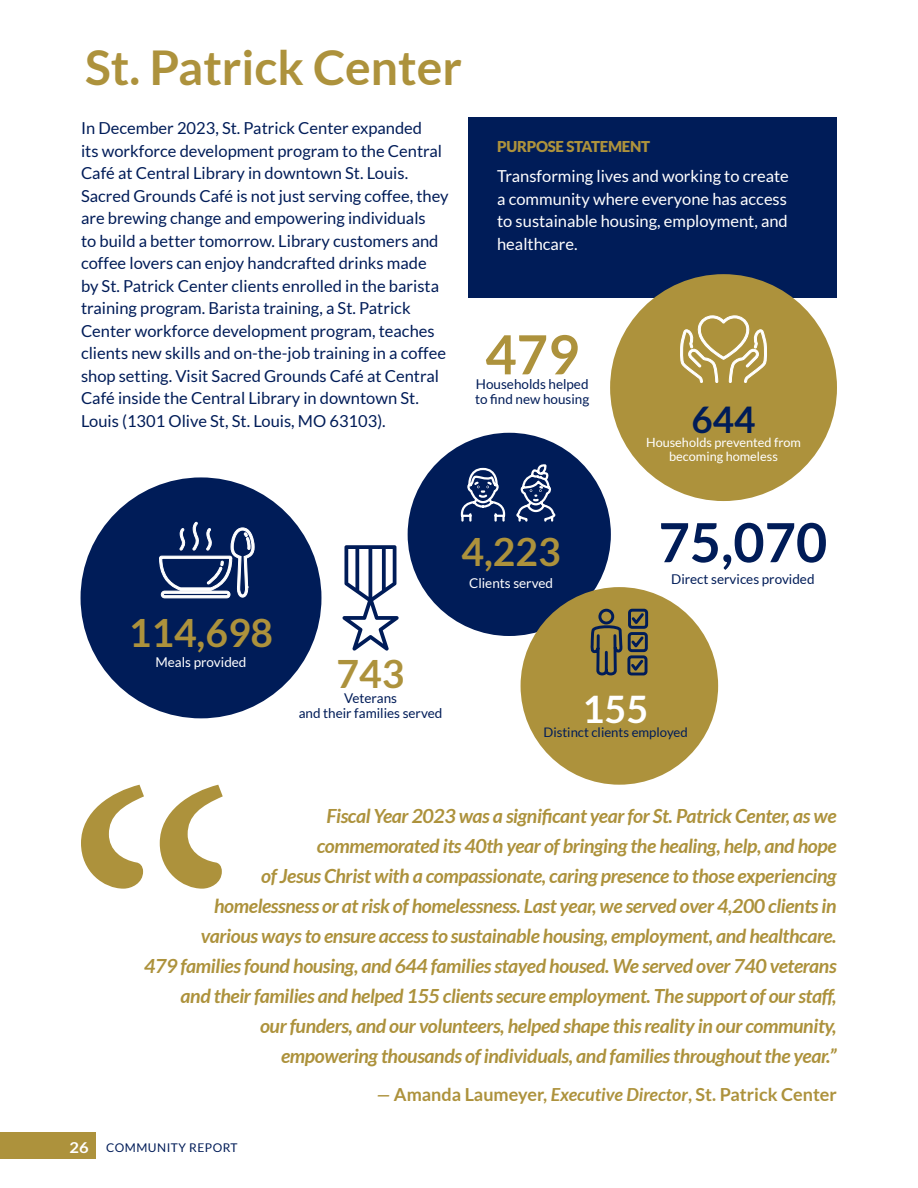
<style>
.page{position:relative;width:918px;height:1188px;background:#fff}
.page>*{position:absolute;margin:0;border:0;box-sizing:border-box;transform-origin:0 0}
.t1{font:700 54px "Lato";color:#001c58}
.t2{font:700 54px "Lato";color:#ad923c}
.t3{font:700 48px "Lato";color:#ad923c}
.t4{font:700 39px "Lato";color:#ad923c}
.t5{font:700 37.95px "Lato";color:#fff}
.t6{font:700 36.75px "Lato";color:#001c58}
.t7{font:italic 700 19.5px/30px "Lato";letter-spacing:-.02em;color:#ad923c;text-align:right}
.t8{font:700 18px "Lato";color:#ad923c}
.t9{font:16.5px/22.5px "Lato";color:#001c58}
.t10{font:16.5px/22.5px "Lato";color:#fff}
.t11{font:900 15px "Lato";letter-spacing:-.02em;color:#ad923c}
.t12{font:13.5px/15px "Lato";color:#001c58;text-align:center}
.t13{font:13.5px "Lato";color:#fff}
.t14{font:13.05px "Lato";color:#001c58}
.t15{font:12.75px/14.1px "Lato";color:#fff;text-align:center}
.t16{font:12px "Lato";letter-spacing:.04em;color:#001c58}
.s1{font-style:italic}
.s2{font-weight:700;font-size:15px;color:#fff}
</style>
<div class="page">
<svg style="left:81px;top:785px;width:142px;height:104px"></svg>
<div style="left:81px;top:477px;width:240px;height:241px;background:#001c58;border-radius:50%"></div>
<svg style="left:342px;top:545px;width:57px;height:106px"></svg>
<svg style="left:159px;top:522px;width:95px;height:76px"></svg>
<div style="left:408px;top:433px;width:203px;height:203px;background:#001c58;border-radius:50%"></div>
<svg style="left:460px;top:467px;width:46px;height:55px"></svg>
<svg style="left:516px;top:464px;width:40px;height:58px"></svg>
<div style="left:521px;top:587px;width:197px;height:198px;background:#ad923c;border-radius:50%"></div>
<svg style="left:590px;top:608px;width:60px;height:177px"></svg>
<div style="left:468px;top:117px;width:369px;height:180px;background:#001c58"></div>
<div style="left:610px;top:274px;width:227px;height:227px;background:#ad923c;border-radius:50%"></div>
<svg style="left:680px;top:315px;width:87px;height:68px"></svg>
<div style="left:0;top:1133px;width:95px;height:26px;background:#ad923c"></div>
<h2 class="t3" style="left:85px;top:40px;width:378px">St. Patrick Center</h2>
<p class="t9" style="left:81px;top:117px;width:369px">In December 2023, St. Patrick Center expanded<br>its workforce development program to the Central Café at Central Library in downtown St. Louis.<br>Sacred Grounds Café is not just serving coffee, they are brewing change and empowering individuals<br>to build a better tomorrow. Library customers and coffee lovers can enjoy handcrafted drinks made<br>by St. Patrick Center clients enrolled in the barista training program. Barista training, a St. Patrick Center workforce development program, teaches clients new skills and on-the-job training in a coffee shop setting. Visit Sacred Grounds Café at Central Café inside the Central Library in downtown St.<br>Louis (1301 Olive St, St. Louis, MO 63103).</p>
<p class="t11" style="left:497px;top:138px;width:154px">PURPOSE STATEMENT</p>
<p class="t10" style="left:497px;top:165px;width:293px">Transforming lives and working to create a community where everyone has access to sustainable housing, employment, and healthcare.</p>
<h1 class="t2" style="left:485px;top:324px;width:95px">479</h1>
<p class="t12" style="left:475px;top:392px;width:116px">to find new housing</p>
<p class="t12" style="left:476px;top:377px;width:114px">Households helped</p>
<h3 class="t6" style="left:692px;top:399px;width:65px">644</h3>
<p class="t15" style="left:646px;top:435px;width:156px">Households prevented from becoming homeless</p>
<h3 class="t4" style="left:129px;top:610px;width:146px">114,698</h3>
<p class="t13" style="left:156px;top:655px;width:93px">Meals provided</p>
<h3 class="t4" style="left:461px;top:529px;width:101px">4,223</h3>
<p class="t13" style="left:469px;top:575px;width:85px">Clients served</p>
<h1 class="t1" style="left:659px;top:512px;width:170px">75,070</h1>
<p class="t12" style="left:671px;top:572px;width:145px">Direct services provided</p>
<h3 class="t4" style="left:337px;top:652px;width:69px">743</h3>
<p class="t12" style="left:299px;top:691px;width:145px">Veterans<br>and their families served</p>
<h3 class="t5" style="left:583px;top:687px;width:67px">155</h3>
<p class="t14" style="left:543px;top:725px;width:146px">Distinct clients employed</p>
<p class="t7" style="left:214px;top:801px;width:624px">Fiscal Year 2023 was a significant year for St. Patrick Center, as we commemorated its 40th year of bringing the healing, help, and hope<br>of Jesus Christ with a compassionate, caring presence to those experiencing homelessness or at risk of homelessness. Last year, we served over 4,200 clients in</p>
<p class="t7" style="left:144px;top:921px;width:694px">various ways to ensure access to sustainable housing, employment, and healthcare.<br>479 families found housing, and 644 families stayed housed. We served over 740 veterans and their families and helped 155 clients secure employment. The support of our staff,<br>our funders, and our volunteers, helped shape this reality in our community,<br>empowering thousands of individuals, and families throughout the year.”</p>
<p class="t8" style="left:376px;top:1084px;width:462px"><span class="s1">—</span> Amanda Laumeyer, <span class="s1">Executive Director</span>, St. Patrick Center</p>
<p class="t16" style="left:70px;top:1141px;width:170px"><span class="s2">26</span> COMMUNITY REPORT</p>
</div>
